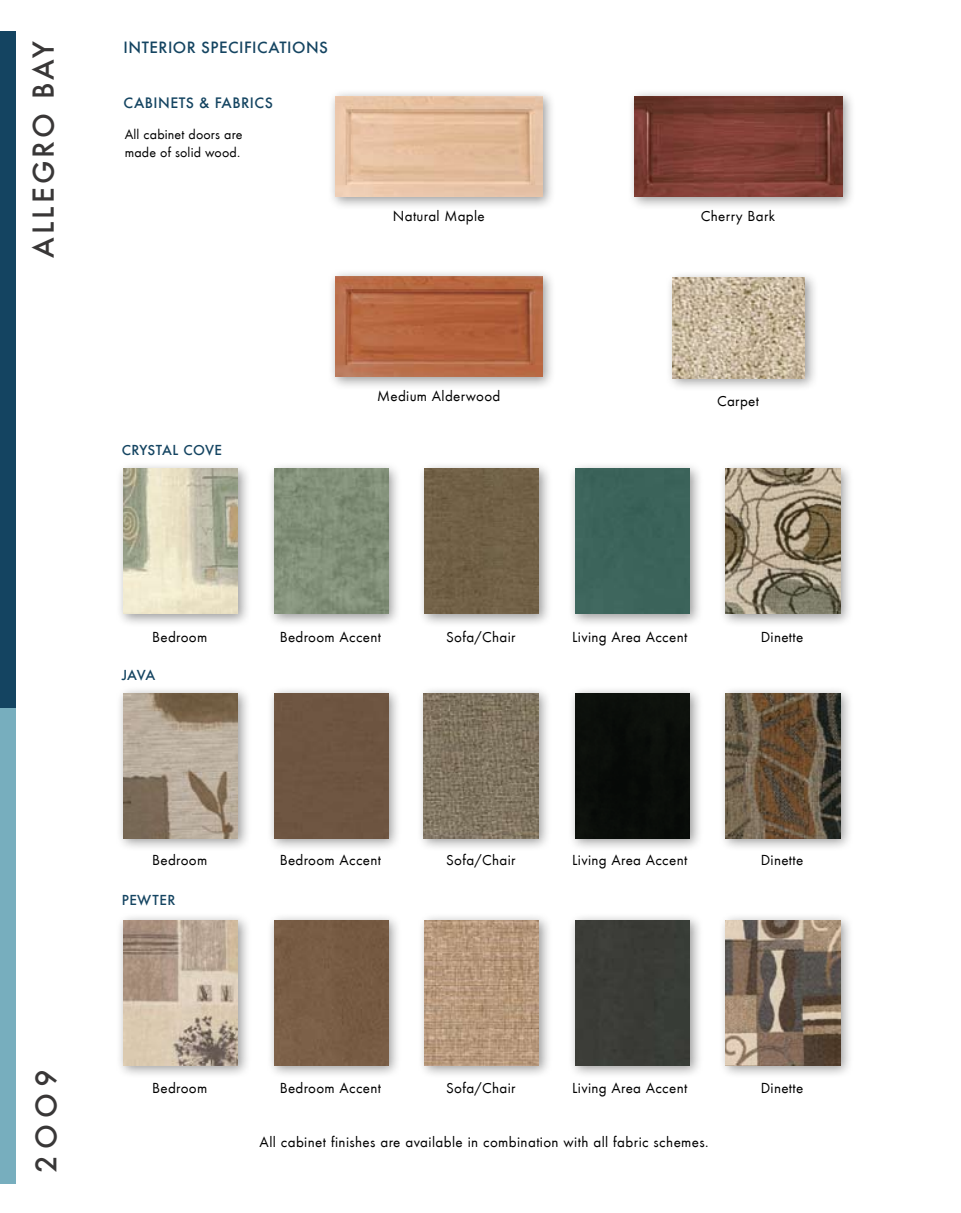
<style>
.page{position:relative;width:961px;height:1213px;background:#fff}
.page>*{position:absolute;margin:0;border:0;box-sizing:border-box;transform-origin:0 0}
.t1{font:500 31.5px "Futura T";letter-spacing:.1em;color:#393737}
.t2{font:500 16.97px "Futura T";letter-spacing:.03em;color:#144461}
.t3{font:500 15.75px "Futura T";letter-spacing:.03em;color:#144461}
.t4{font:15.05px "Futura T Boo";letter-spacing:.02em;color:#000}
.t5{font:500 15.05px "Futura T";letter-spacing:.03em;color:#144461}
.t6{font:14px/17.5px "Futura T Boo";letter-spacing:.01em;color:#000}
</style>
<div class="page">
<div style="left:327px;top:268px;width:235px;height:129px;background:#000;opacity:.4"></div>
<img style="left:335px;top:276px;width:207px;height:101px">
<div style="left:327px;top:88px;width:235px;height:129px;background:#000;opacity:.4"></div>
<img style="left:335px;top:96px;width:207px;height:101px">
<div style="left:627px;top:88px;width:235px;height:129px;background:#000;opacity:.4"></div>
<img style="left:635px;top:96px;width:207px;height:101px">
<div style="left:665px;top:270px;width:160px;height:128px;background:#000;opacity:.4"></div>
<img style="left:673px;top:278px;width:132px;height:100px">
<div style="left:115px;top:461px;width:143px;height:174px;background:#000;opacity:.4"></div>
<img style="left:123px;top:469px;width:115px;height:145px">
<div style="left:266px;top:461px;width:142px;height:174px;background:#000;opacity:.4"></div>
<img style="left:274px;top:469px;width:114px;height:145px">
<div style="left:416px;top:461px;width:143px;height:174px;background:#000;opacity:.4"></div>
<div style="left:424px;top:469px;width:115px;height:145px;background:#716046"></div>
<div style="left:567px;top:461px;width:142px;height:174px;background:#000;opacity:.4"></div>
<div style="left:575px;top:469px;width:114px;height:145px;background:#3c645b"></div>
<div style="left:718px;top:461px;width:142px;height:174px;background:#000;opacity:.4"></div>
<img style="left:725px;top:469px;width:115px;height:145px">
<div style="left:115px;top:685px;width:143px;height:174px;background:#000;opacity:.4"></div>
<img style="left:123px;top:693px;width:115px;height:145px">
<div style="left:266px;top:685px;width:142px;height:174px;background:#000;opacity:.4"></div>
<div style="left:274px;top:693px;width:114px;height:145px;background:#6e5541"></div>
<div style="left:415px;top:685px;width:143px;height:174px;background:#000;opacity:.4"></div>
<img style="left:423px;top:693px;width:115px;height:145px">
<div style="left:567px;top:685px;width:142px;height:174px;background:#000;opacity:.4"></div>
<div style="left:575px;top:693px;width:114px;height:145px;background:#0a0d0a"></div>
<div style="left:718px;top:685px;width:142px;height:174px;background:#000;opacity:.4"></div>
<img style="left:725px;top:693px;width:115px;height:145px">
<div style="left:115px;top:912px;width:143px;height:174px;background:#000;opacity:.4"></div>
<img style="left:123px;top:920px;width:115px;height:145px">
<div style="left:266px;top:912px;width:142px;height:174px;background:#000;opacity:.4"></div>
<div style="left:274px;top:920px;width:114px;height:145px;background:#785c44"></div>
<div style="left:416px;top:912px;width:143px;height:174px;background:#000;opacity:.4"></div>
<img style="left:424px;top:920px;width:115px;height:145px">
<div style="left:567px;top:912px;width:142px;height:174px;background:#000;opacity:.4"></div>
<div style="left:575px;top:920px;width:114px;height:145px;background:#3a3c37"></div>
<div style="left:718px;top:912px;width:142px;height:174px;background:#000;opacity:.4"></div>
<img style="left:725px;top:920px;width:115px;height:145px">
<div style="left:0;top:32px;width:16px;height:677px;background:#144461"></div>
<div style="left:0;top:708px;width:16px;height:475px;background:#77aebe"></div>
<h1 class="t1" style="left:25px;top:258px;width:218px;rotate:-90deg">ALLEGRO BAY</h1>
<p class="t2" style="left:123px;top:37px;width:206px">INTERIOR SPECIFICATIONS</p>
<p class="t3" style="left:124px;top:94px;width:151px">CABINETS &amp; FABRICS</p>
<p class="t6" style="left:125px;top:126px;width:119px">All cabinet doors are made of solid wood.</p>
<p class="t4" style="left:393px;top:207px;width:93px">Natural Maple</p>
<p class="t4" style="left:701px;top:207px;width:76px">Cherry Bark</p>
<p class="t5" style="left:122px;top:441px;width:100px">CRYSTAL COVE</p>
<p class="t4" style="left:377px;top:387px;width:125px">Medium Alderwood</p>
<p class="t4" style="left:717px;top:392px;width:44px">Carpet</p>
<p class="t4" style="left:152px;top:628px;width:57px">Bedroom</p>
<p class="t4" style="left:280px;top:628px;width:103px">Bedroom Accent</p>
<p class="t4" style="left:446px;top:628px;width:71px">Sofa/Chair</p>
<p class="t4" style="left:572px;top:628px;width:116px">Living Area Accent</p>
<p class="t4" style="left:761px;top:628px;width:44px">Dinette</p>
<p class="t5" style="left:122px;top:666px;width:16px">JAVA</p>
<p class="t4" style="left:152px;top:852px;width:57px">Bedroom</p>
<p class="t4" style="left:280px;top:852px;width:103px">Bedroom Accent</p>
<p class="t4" style="left:446px;top:852px;width:71px">Sofa/Chair</p>
<p class="t4" style="left:572px;top:852px;width:116px">Living Area Accent</p>
<p class="t4" style="left:761px;top:852px;width:44px">Dinette</p>
<p class="t5" style="left:122px;top:891px;width:55px">PEWTER</p>
<h1 class="t1" style="left:28px;top:1173px;width:106px;rotate:-90deg">2OO9</h1>
<p class="t4" style="left:152px;top:1079px;width:57px">Bedroom</p>
<p class="t4" style="left:280px;top:1079px;width:103px">Bedroom Accent</p>
<p class="t4" style="left:446px;top:1079px;width:71px">Sofa/Chair</p>
<p class="t4" style="left:572px;top:1079px;width:116px">Living Area Accent</p>
<p class="t4" style="left:761px;top:1079px;width:44px">Dinette</p>
<p class="t4" style="left:260px;top:1133px;width:450px">All cabinet finishes are available in combination with all fabric schemes.</p>
</div>
